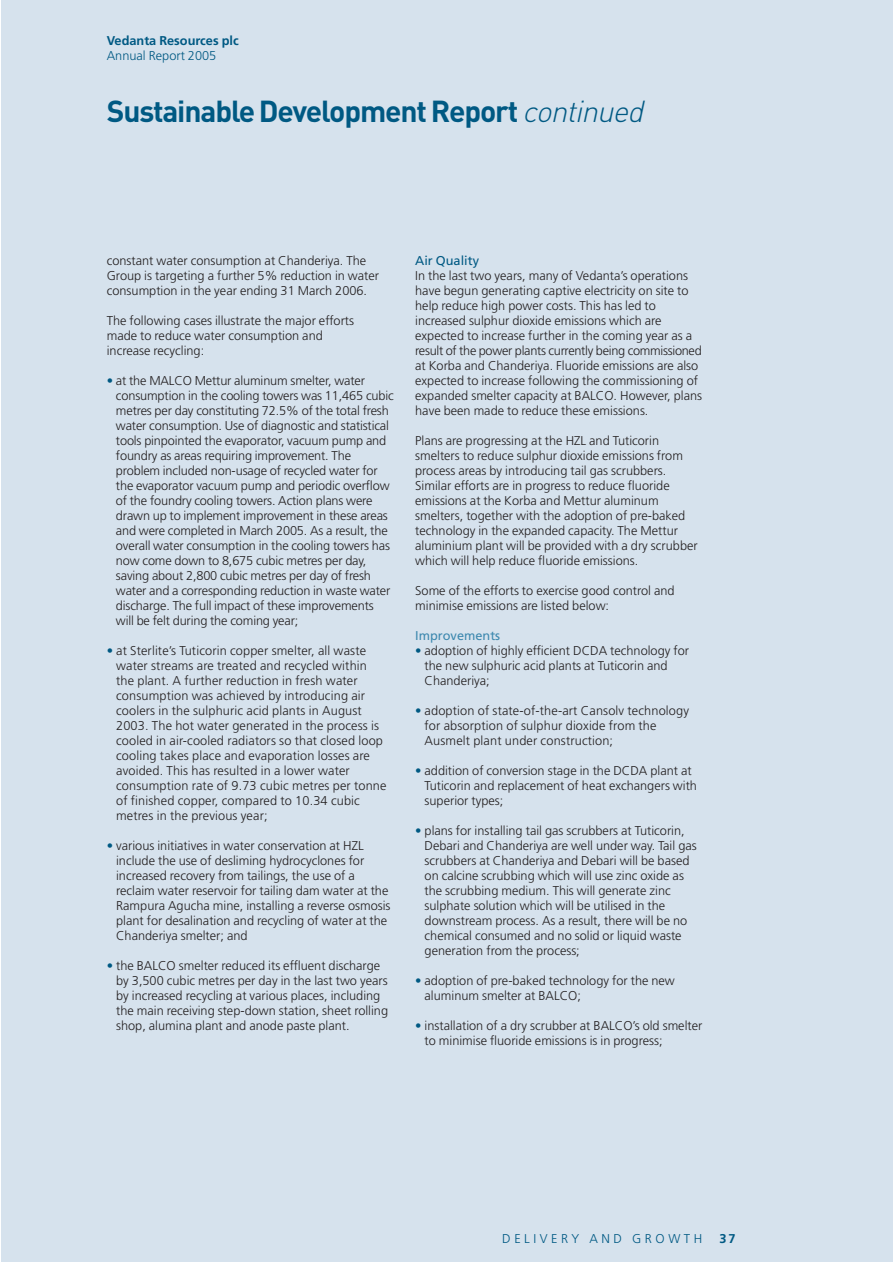
<style>
.page{position:relative;width:893px;height:1262px;background:#fff}
.page>*{position:absolute;margin:0;border:0;box-sizing:border-box;transform-origin:0 0}
.t1{font:700 30px "DIN";letter-spacing:-.04em;color:#005983}
.t2{font:300 12.75px/15px "Frutiger";color:#231f20}
.t3{font:700 12.75px "Frutiger";color:#005983}
.t4{font:300 12.75px "Frutiger";letter-spacing:.265em;color:#005983}
.t5{font:300 12.75px "Frutiger";color:#005983}
.t6{font:12.75px "Frutiger";color:#3e89af}
.t7{font:12.75px "Frutiger";color:#005983}
.s1{font-weight:300;font-style:italic}
.s2{color:#005983}
</style>
<div class="page">
<div style="left:1px;top:0;width:891px;height:1262px;background:#d6e2ed"></div>
<p class="t3" style="left:107px;top:35px;width:133px">Vedanta Resources plc</p>
<p class="t5" style="left:107px;top:50px;width:111px">Annual Report 2005</p>
<h1 class="t1" style="left:107px;top:100px;width:544px">PSustainable Development Report <span class="s1">continued</span></h1>
<h1 class="t1" style="left:124px;top:100px;width:154px">age heading</h1>
<p class="t2" style="left:107px;top:254px;width:274px">constant water consumption at Chanderiya. The<br>Group is targeting a further 5% reduction in water consumption in the year ending 31 March 2006.</p>
<p class="t2" style="left:107px;top:314px;width:249px">The following cases illustrate the major efforts made to reduce water consumption and increase recycling:</p>
<p class="t2" style="left:116px;top:374px;width:279px;text-indent:-9px"><span class="s2">•</span> at the MALCO Mettur aluminum smelter, water consumption in the cooling towers was 11,465 cubic metres per day constituting 72.5% of the total fresh water consumption. Use of diagnostic and statistical tools pinpointed the evaporator, vacuum pump and foundry as areas requiring improvement. The problem included non-usage of recycled water for the evaporator vacuum pump and periodic overflow of the foundry cooling towers. Action plans were drawn up to implement improvement in these areas and were completed in March 2005. As a result, the overall water consumption in the cooling towers has now come down to 8,675 cubic metres per day, saving about 2,800 cubic metres per day of fresh water and a corresponding reduction in waste water discharge. The full impact of these improvements will be felt during the coming year;</p>
<p class="t2" style="left:116px;top:644px;width:272px;text-indent:-9px"><span class="s2">•</span> at Sterlite’s Tuticorin copper smelter, all waste water streams are treated and recycled within the plant. A further reduction in fresh water consumption was achieved by introducing air coolers in the sulphuric acid plants in August 2003. The hot water generated in the process is cooled in air-cooled radiators so that closed loop cooling takes place and evaporation losses are avoided. This has resulted in a lower water consumption rate of 9.73 cubic metres per tonne of finished copper, compared to 10.34 cubic metres in the previous year;</p>
<p class="t2" style="left:116px;top:839px;width:276px;text-indent:-9px"><span class="s2">•</span> various initiatives in water conservation at HZL include the use of desliming hydrocyclones for increased recovery from tailings, the use of a reclaim water reservoir for tailing dam water at the Rampura Agucha mine, installing a reverse osmosis plant for desalination and recycling of water at the Chanderiya smelter; and</p>
<p class="t2" style="left:116px;top:959px;width:273px;text-indent:-9px"><span class="s2">•</span> the BALCO smelter reduced its effluent discharge by 3,500 cubic metres per day in the last two years by increased recycling at various places, including the main receiving step-down station, sheet rolling shop, alumina plant and anode paste plant.</p>
<p class="t7" style="left:415px;top:255px;width:65px">Air Quality</p>
<p class="t2" style="left:415px;top:269px;width:288px">In the last two years, many of Vedanta’s operations have begun generating captive electricity on site to help reduce high power costs. This has led to increased sulphur dioxide emissions which are expected to increase further in the coming year as a result of the power plants currently being commissioned at Korba and Chanderiya. Fluoride emissions are also expected to increase following the commissioning of expanded smelter capacity at BALCO. However, plans have been made to reduce these emissions.</p>
<p class="t2" style="left:415px;top:434px;width:284px">Plans are progressing at the HZL and Tuticorin smelters to reduce sulphur dioxide emissions from process areas by introducing tail gas scrubbers.<br>Similar efforts are in progress to reduce fluoride emissions at the Korba and Mettur aluminum smelters, together with the adoption of pre-baked technology in the expanded capacity. The Mettur aluminium plant will be provided with a dry scrubber which will help reduce fluoride emissions.</p>
<p class="t2" style="left:415px;top:584px;width:261px">Some of the efforts to exercise good control and minimise emissions are listed below:</p>
<p class="t6" style="left:415px;top:630px;width:87px">Improvements</p>
<p class="t2" style="left:424px;top:644px;width:266px;text-indent:-9px"><span class="s2">•</span> adoption of highly efficient DCDA technology for the new sulphuric acid plants at Tuticorin and<br>Chanderiya;</p>
<p class="t2" style="left:424px;top:704px;width:266px;text-indent:-9px"><span class="s2">•</span> adoption of state-of-the-art Cansolv technology for absorption of sulphur dioxide from the<br>Ausmelt plant under construction;</p>
<p class="t2" style="left:424px;top:764px;width:274px;text-indent:-9px"><span class="s2">•</span> addition of conversion stage in the DCDA plant at<br>Tuticorin and replacement of heat exchangers with superior types;</p>
<p class="t2" style="left:424px;top:824px;width:274px;text-indent:-9px"><span class="s2">•</span> plans for installing tail gas scrubbers at Tuticorin, Debari and Chanderiya are well under way. Tail gas scrubbers at Chanderiya and Debari will be based on calcine scrubbing which will use zinc oxide as the scrubbing medium. This will generate zinc sulphate solution which will be utilised in the downstream process. As a result, there will be no chemical consumed and no solid or liquid waste generation from the process;</p>
<p class="t2" style="left:424px;top:974px;width:252px;text-indent:-9px"><span class="s2">•</span> adoption of pre-baked technology for the new aluminum smelter at BALCO;</p>
<p class="t2" style="left:424px;top:1019px;width:279px;text-indent:-9px"><span class="s2">•</span> installation of a dry scrubber at BALCO’s old smelter to minimise fluoride emissions is in progress;</p>
<p class="t4" style="left:502px;top:1233px;width:201px">DELIVERY AND GROWTH</p>
<p class="t3" style="left:719px;top:1233px;width:18px">37</p>
</div>
